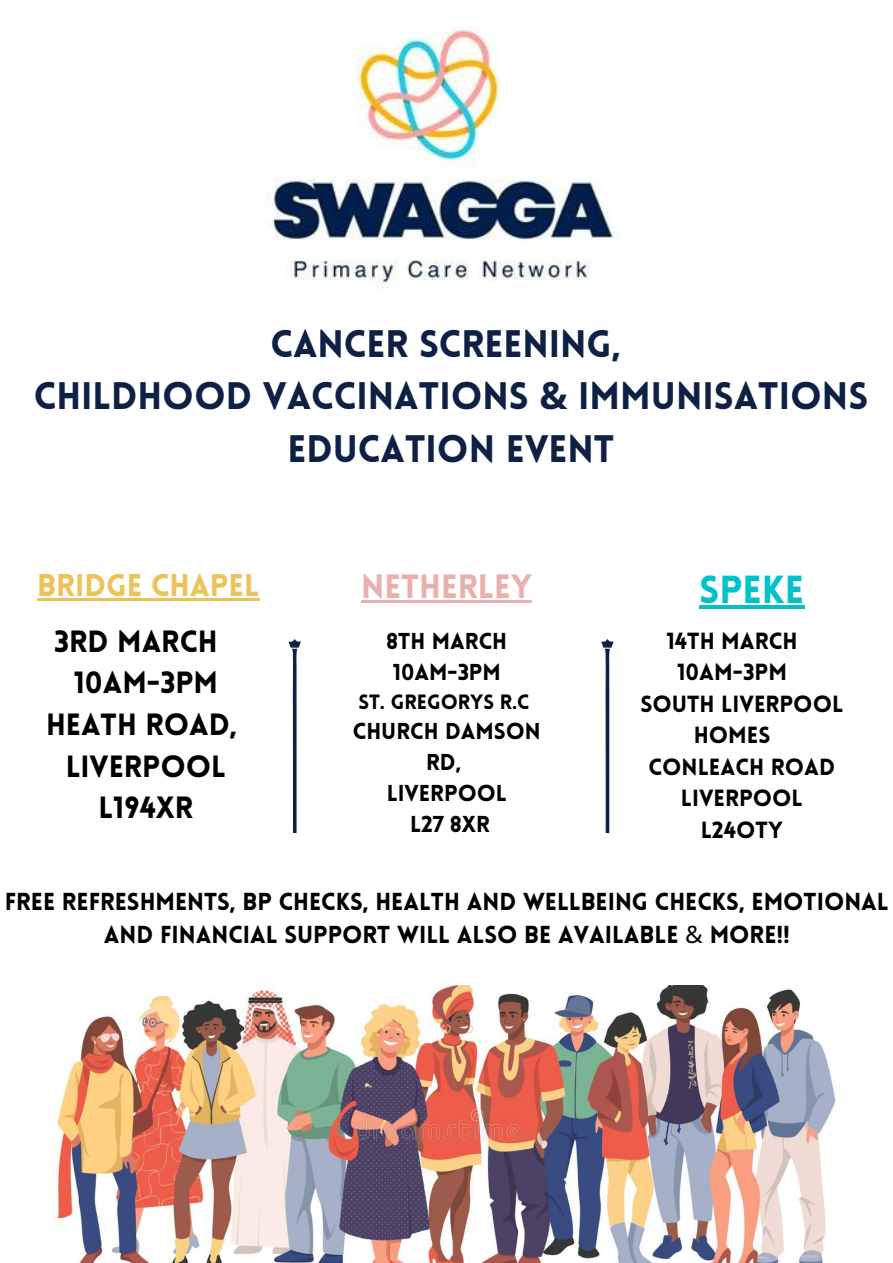
<style>
.page{position:relative;width:893px;height:1263px;background:#fff}
.page>*{position:absolute;margin:0;border:0;box-sizing:border-box;transform-origin:0 0}
.t1{font:900 38.25px "Lovelo";color:#00c2cb}
.t2{font:900 37.5px/52.3px "Lovelo";color:#0e2044;text-align:center}
.t3{font:900 33px "Lovelo";color:#e9b1ad}
.t4{font:900 30.75px "Lovelo";color:#edc359}
.t5{font:900 30px/41.6px "Lovelo";color:#000;text-align:center}
.t6{font:900 24px/33.2px "Lovelo";color:#000;text-align:center}
.t7{font:900 22.88px "Lovelo";color:#000}
.t8{font:900 22.5px/31px "Lovelo";color:#000}
.t9{font:900 20.25px "Lovelo";color:#000}
.s1{font-family:"Noto Sans";font-weight:700}
.s2{font-family:"Noto Sans";font-weight:400}
</style>
<div class="page">
<img style="left:272px;top:26px;width:348px;height:263px">
<svg style="left:288px;top:639px;width:13px;height:193px"></svg>
<svg style="left:601px;top:639px;width:12px;height:193px"></svg>
<img style="left:54px;top:985px;width:782px;height:278px">
<hr style="left:37px;top:598px;width:222px;height:2px;background:#edc359">
<hr style="left:361px;top:600px;width:171px;height:2px;background:#e9b1ad">
<hr style="left:699px;top:605px;width:105px;height:3px;background:#00c2cb">
<h2 class="t2" style="left:34px;top:321px;width:836px">CANCER SCREENING,<br>CHILDHOOD VACCINATIONS <span class="s1">&amp;</span> IMMUNISATIONS<br>EDUCATION EVENT</h2>
<p class="t4" style="left:37px;top:573px;width:224px">BRIDGE CHAPEL</p>
<h3 class="t3" style="left:361px;top:573px;width:172px">NETHERLEY</h3>
<p class="t8" style="left:386px;top:628px;width:122px">8TH MARCH<br>10AM-3PM</p>
<p class="t9" style="left:358px;top:694px;width:173px">ST. GREGORYS R.C</p>
<p class="t8" style="left:353px;top:718px;width:189px;text-align:center">CHURCH DAMSON<br>RD,<br>LIVERPOOL<br>L27 8XR</p>
<p class="t5" style="left:46px;top:623px;width:193px">3RD MARCH<br>10AM-3PM<br>HEATH ROAD,<br>LIVERPOOL<br>L194XR</p>
<h1 class="t1" style="left:699px;top:574px;width:106px">SPEKE</h1>
<p class="t7" style="left:666px;top:631px;width:133px">14TH MARCH</p>
<p class="t7" style="left:677px;top:663px;width:111px">10AM-3PM</p>
<p class="t7" style="left:640px;top:694px;width:204px">SOUTH LIVERPOOL</p>
<p class="t7" style="left:694px;top:726px;width:78px">HOMES</p>
<p class="t7" style="left:648px;top:757px;width:188px">CONLEACH ROAD</p>
<p class="t7" style="left:681px;top:789px;width:124px">LIVERPOOL</p>
<p class="t7" style="left:700px;top:821px;width:84px">L24OTY</p>
<p class="t6" style="left:5px;top:887px;width:885px">FREE REFRESHMENTS, BP CHECKS, HEALTH AND WELLBEING CHECKS, EMOTIONAL<br>AND FINANCIAL SUPPORT WILL ALSO BE AVAILABLE <span class="s2">&amp;</span> MORE!!</p>
</div>
